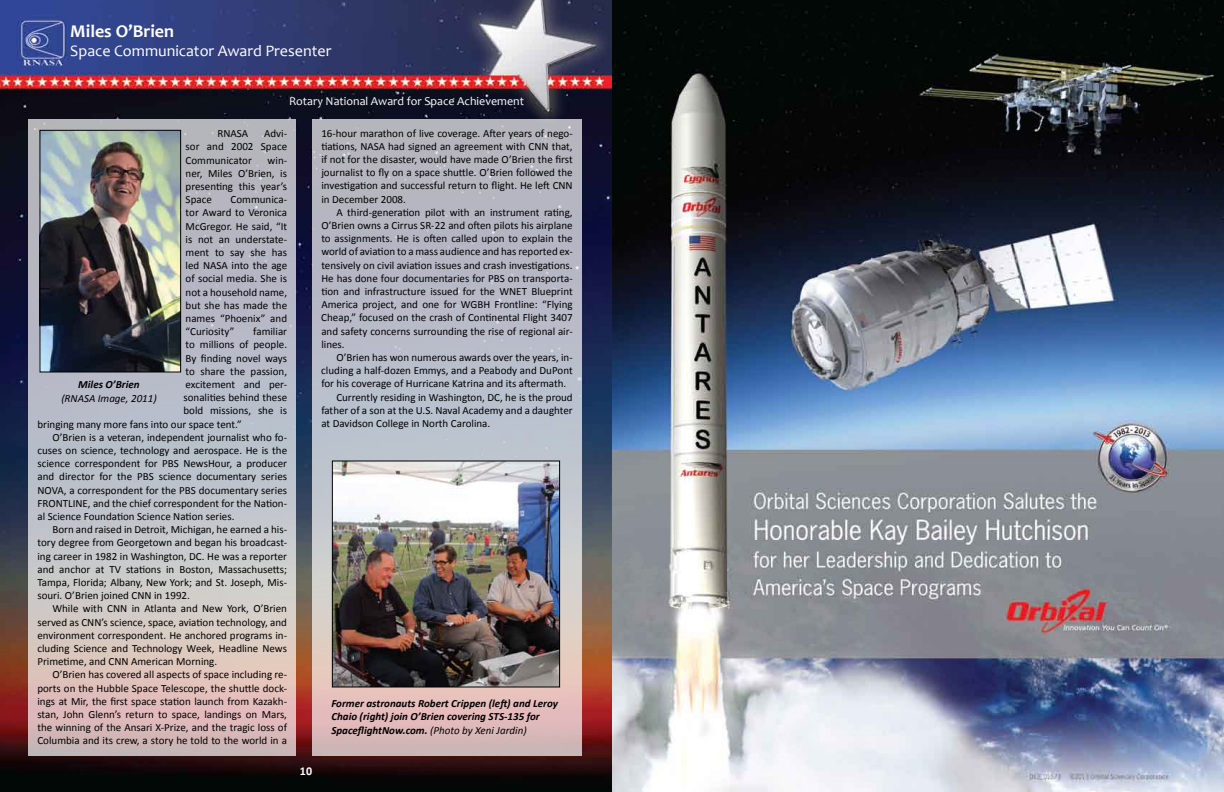
<style>
.page{position:relative;width:1224px;height:792px;background:#fff}
.page>*{position:absolute;margin:0;border:0;box-sizing:border-box;transform-origin:0 0}
.t1{font:700 18px "Candara";color:#fff}
.t2{font:16px "Candara";color:#fff}
.t3{font:12px "Candara";color:#fff}
.t4{font:700 12px "Calibri";color:#fff}
.t5{font:11px/13.2px "Calibri";color:#000;text-align:justify}
.t6{font:italic 700 11px/13.2px "Calibri";color:#000}
.t7{font:italic 11px "Calibri";color:#000}
.s1{font-weight:400}
</style>
<div class="page">
<img style="left:0;top:0;width:1224px;height:792px">
<svg style="left:28px;top:119px;width:268px;height:637px;background:#c4bfc4"></svg>
<svg style="left:312px;top:119px;width:270px;height:637px;background:#bfbbc4"></svg>
<img style="left:41px;top:132px;width:138px;height:238px">
<div style="left:39px;top:130px;width:142px;height:242px;border:1px solid #000"></div>
<img style="left:334px;top:462px;width:224px;height:224px">
<div style="left:332px;top:460px;width:228px;height:228px;border:1px solid #000"></div>
<h1 class="t1" style="left:70px;top:20px;width:105px">Miles O’Brien</h1>
<h2 class="t2" style="left:70px;top:41px;width:263px">Space Communicator Award Presenter</h2>
<p class="t3" style="left:289px;top:93px;width:237px">Rotary National Award for Space Achievement</p>
<p class="t5" style="left:186px;top:127px;width:103px;text-indent:79px">Advi&shy;sor and 2002 Space Communicator</p>
<p class="t5" style="left:218px;top:127px;width:32px">RNASA</p>
<p class="t5" style="left:186px;top:153px;width:103px;text-indent:82px">win&shy;ner, Miles O’Brien, is presenting this year’s Space</p>
<p class="t5" style="left:186px;top:193px;width:103px;text-indent:45px">Communica&shy;tor Award to Veronica McGregor. He said, “It is not an understate&shy;ment to say she has led NASA into the age of social media. She is not a household name, but she has made the names “Phoenix” and “Curiosity”</p>
<p class="t5" style="left:253px;top:325px;width:35px">familiar</p>
<p class="t5" style="left:186px;top:338px;width:103px">to millions of people.</p>
<p class="t5" style="left:186px;top:351px;width:103px">By finding novel ways</p>
<p class="t5" style="left:186px;top:365px;width:103px">to share the passion,</p>
<p class="t5" style="left:186px;top:378px;width:103px">excitement and per-</p>
<p class="t5" style="left:183px;top:391px;width:105px">sonalities behind these</p>
<p class="t5" style="left:183px;top:404px;width:105px">bold missions, she is</p>
<p class="t5" style="left:37px;top:417px;width:206px">bringing many more fans into our space tent.”</p>
<p class="t5" style="left:53px;top:431px;width:236px">O’Brien is a veteran, independent journalist who fo-</p>
<p class="t5" style="left:37px;top:444px;width:251px">cuses on science, technology and aerospace. He is the</p>
<p class="t5" style="left:37px;top:457px;width:251px">science correspondent for PBS NewsHour, a producer</p>
<p class="t5" style="left:37px;top:470px;width:251px">and director for the PBS science documentary series</p>
<p class="t5" style="left:37px;top:483px;width:251px">NOVA, a correspondent for the PBS documentary series</p>
<p class="t5" style="left:37px;top:497px;width:251px">FRONTLINE, and the chief correspondent for the Nation-</p>
<p class="t5" style="left:37px;top:510px;width:199px">al Science Foundation Science Nation series.</p>
<p class="t5" style="left:52px;top:523px;width:236px">Born and raised in Detroit, Michigan, he earned a his-</p>
<p class="t5" style="left:37px;top:536px;width:251px">tory degree from Georgetown and began his broadcast-</p>
<p class="t5" style="left:37px;top:549px;width:251px">ing career in 1982 in Washington, DC. He was a reporter</p>
<p class="t5" style="left:37px;top:563px;width:251px">and anchor at TV stations in Boston, Massachusetts;</p>
<p class="t5" style="left:37px;top:576px;width:251px">Tampa, Florida; Albany, New York; and St. Joseph, Mis-</p>
<p class="t5" style="left:37px;top:589px;width:154px">souri. O’Brien joined CNN in 1992.</p>
<p class="t5" style="left:52px;top:602px;width:236px">While with CNN in Atlanta and New York, O’Brien</p>
<p class="t5" style="left:37px;top:615px;width:251px">served as CNN’s science, space, aviation technology, and</p>
<p class="t5" style="left:37px;top:629px;width:251px">environment correspondent. He anchored programs in-</p>
<p class="t5" style="left:37px;top:642px;width:251px">cluding Science and Technology Week, Headline News</p>
<p class="t5" style="left:37px;top:655px;width:181px">Primetime, and CNN American Morning.</p>
<p class="t5" style="left:52px;top:668px;width:236px">O’Brien has covered all aspects of space including re-</p>
<p class="t5" style="left:37px;top:681px;width:251px">ports on the Hubble Space Telescope, the shuttle dock-</p>
<p class="t5" style="left:37px;top:695px;width:251px">ings at Mir, the first space station launch from Kazakh-</p>
<p class="t5" style="left:37px;top:708px;width:251px">stan, John Glenn’s return to space, landings on Mars,</p>
<p class="t5" style="left:37px;top:721px;width:251px">the winning of the Ansari X-Prize, and the tragic loss of</p>
<p class="t5" style="left:37px;top:734px;width:251px">Columbia and its crew, a story he told to the world in a</p>
<p class="t6" style="left:78px;top:378px;width:63px">Miles O’Brien</p>
<p class="t7" style="left:61px;top:390px;width:97px">(RNASA Image, 2011)</p>
<p class="t5" style="left:321px;top:126px;width:253px">16-hour marathon of live coverage. After years of nego&shy;tiations, NASA had signed an agreement with CNN that, if not for the disaster, would have made O’Brien the first journalist to fly on a space shuttle. O’Brien followed the investigation and successful return to flight. He left CNN in December 2008.</p>
<p class="t5" style="left:321px;top:206px;width:253px;text-indent:15px">A third-generation pilot with an instrument rating, O’Brien owns a Cirrus SR-22 and often pilots his airplane to assignments. He is often called upon to explain the world of aviation to a mass audience and has reported ex&shy;tensively on civil aviation issues and crash investigations.<br>He has done four documentaries for PBS on transporta&shy;tion and infrastructure issued for the WNET Blueprint America project, and one for WGBH Frontline: “Flying Cheap,” focused on the crash of Continental Flight 3407 and safety concerns surrounding the rise of regional air&shy;lines.</p>
<p class="t5" style="left:336px;top:351px;width:238px">O’Brien has won numerous awards over the years, in-</p>
<p class="t5" style="left:321px;top:364px;width:253px">cluding a half-dozen Emmys, and a Peabody and DuPont</p>
<p class="t5" style="left:321px;top:377px;width:246px">for his coverage of Hurricane Katrina and its aftermath.</p>
<p class="t5" style="left:336px;top:390px;width:238px">Currently residing in Washington, DC, he is the proud</p>
<p class="t5" style="left:321px;top:404px;width:253px">father of a son at the U.S. Naval Academy and a daughter</p>
<p class="t5" style="left:321px;top:417px;width:170px">at Davidson College in North Carolina.</p>
<p class="t4" style="left:300px;top:763px;width:14px">10</p>
<p class="t6" style="left:331px;top:697px;width:228px">Former astronauts Robert Crippen (left) and Leroy<br>Chaio (right) join O’Brien covering STS-135 for<br>SpaceflightNow.com. <span class="s1">(Photo by Xeni Jardin)</span></p>
</div>
